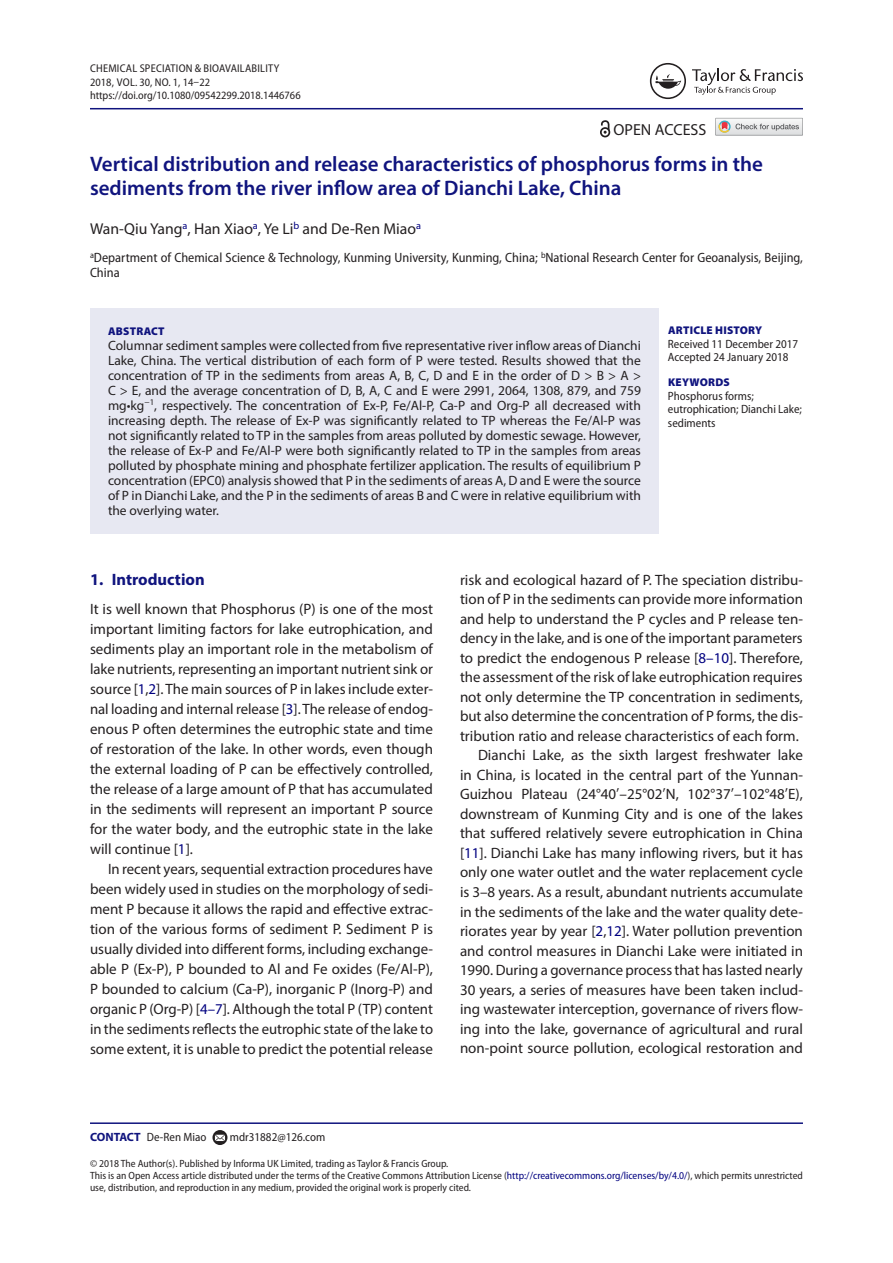
<style>
.page{position:relative;width:893px;height:1263px;background:#fff}
.page>*{position:absolute;margin:0;border:0;box-sizing:border-box;transform-origin:0 0}
.t1{font:600 21px/24px "Myriad Pro";color:#10147e}
.t2{font:700 16.5px "Myriad Pro";color:#10147e}
.t3{font:16.05px "Myriad Pro";color:#231f20}
.t4{font:15.75px "Myriad Pro";color:#231f20}
.t5{font:15px/19.5px "Myriad Pro";color:#231f20;text-align:justify}
.t6{font:13.5px/15px "Myriad Pro";color:#231f20;text-align:justify}
.t7{font:semi-condensed 13.5px/15px "Myriad Pro";color:#231f20}
.t8{font:semi-condensed 12px/13.5px "Myriad Pro";color:#231f20}
.t9{font:semi-condensed 11.25px/13.5px "Myriad Pro";color:#231f20}
.t10{font:semi-condensed 11.25px/13.5px "Myriad Pro";letter-spacing:.02em;color:#231f20}
.t11{font:900 11.25px "Myriad Pro";letter-spacing:.02em;color:#10147e}
.t12{font:semi-condensed 10.5px/12px "Myriad Pro";color:#231f20}
.s1{color:#000080}
.s2{font-family:"Arial Unicode MS"}
.s3{font-weight:700;font-stretch:normal;color:#10147e}
</style>
<div class="page">
<hr style="left:90px;top:108px;width:713px;height:1px;background:#10147e">
<div style="left:90px;top:308px;width:569px;height:225px;background:#e7e8f2"></div>
<hr style="left:90px;top:1122px;width:713px;height:2px;background:#10147e">
<svg style="left:212px;top:1130px;width:15px;height:15px"></svg>
<svg style="left:215px;top:1135px;width:10px;height:6px"></svg>
<svg style="left:692px;top:69px;width:111px;height:26px"></svg>
<svg style="left:650px;top:63px;width:36px;height:36px"></svg>
<svg style="left:600px;top:120px;width:10px;height:17px"></svg>
<svg style="left:715px;top:118px;width:88px;height:17px"></svg>
<p class="t10" style="left:90px;top:62px;width:191px">Chemical Speciation &amp; Bioavailability<br>VOL</p>
<p class="t9" style="left:90px;top:75px;width:212px;text-indent:45px">. 30, NO . 1, 14–22 https://doi.org/10.1080/09542299.2018.1446766</p>
<p class="t3" style="left:614px;top:120px;width:94px">OPEN ACCESS</p>
<h1 class="t1" style="left:90px;top:151px;width:675px">Vertical distribution and release characteristics of phosphorus forms in the sediments from the river inflow area of Dianchi Lake, China</h1>
<p class="t4" style="left:90px;top:219px;width:333px">Wan-Qiu Yang<sup>a</sup>, Han Xiao<sup>a</sup>, Ye Li<sup>b</sup> and De-Ren Miao<sup>a</sup></p>
<p class="t7" style="left:90px;top:250px;width:714px"><sup>a</sup>Department of Chemical Science &amp; Technology, Kunming University, Kunming, China; <sup>b</sup>National Research Center for Geoanalysis, Beijing,<br>China</p>
<p class="t11" style="left:108px;top:324px;width:58px">ABSTRACT</p>
<p class="t6" style="left:108px;top:337px;width:535px">Columnar sediment samples were collected from five representative river inflow areas of Dianchi Lake, China. The vertical distribution of each form of P were tested. Results showed that the concentration of TP in the sediments from areas A, B, C, D and E in the order of D &gt; B &gt; A &gt; C &gt; E, and the average concentration of D, B, A, C and E were 2991, 2064, 1308, 879, and 759 mg•kg<sup>−1</sup>, respectively. The concentration of Ex-P, Fe/Al-P, Ca-P and Org-P all decreased with increasing depth. The release of Ex-P was significantly related to TP whereas the Fe/Al-P was not significantly related to TP in the samples from areas polluted by domestic sewage. However, the release of Ex-P and Fe/Al-P were both significantly related to TP in the samples from areas polluted by phosphate mining and phosphate fertilizer application. The results of equilibrium P concentration (EPC0) analysis showed that P in the sediments of areas A, D and E were the source of P in Dianchi Lake, and the P in the sediments of areas B and C were in relative equilibrium with the overlying water.</p>
<p class="t11" style="left:668px;top:324px;width:96px">ARTICLE HISTORY</p>
<p class="t8" style="left:668px;top:337px;width:132px">Received 11 December 2017<br>Accepted 24 January 2018</p>
<p class="t11" style="left:668px;top:376px;width:63px">KEYWORDS</p>
<p class="t8" style="left:668px;top:389px;width:136px">Phosphorus forms; eutrophication; Dianchi Lake; sediments</p>
<p class="t2" style="left:90px;top:568px;width:116px">1. Introduction</p>
<p class="t5" style="left:90px;top:599px;width:345px;line-height:20px">It is well known that Phosphorus (P) is one of the most important limiting factors for lake eutrophication, and sediments play an important role in the metabolism of lake nutrients, representing an important nutrient sink or source [<span class="s1">1</span>,<span class="s1">2</span>]. The main sources of P in lakes include exter&shy;nal loading and internal release [<span class="s1">3</span>]. The release of endog&shy;enous P often determines the eutrophic state and time of restoration of the lake. In other words, even though the external loading of P can be effectively controlled, the release of a large amount of P that has accumulated in the sediments will represent an important P source for the water body, and the eutrophic state in the lake will continue [<span class="s1">1</span>].</p>
<p class="t5" style="left:90px;top:859px;width:345px;line-height:20px;text-indent:18px">In recent years, sequential extraction procedures have been widely used in studies on the morphology of sedi&shy;ment P because it allows the rapid and effective extrac&shy;tion of the various forms of sediment P. Sediment P is usually divided into different forms, including exchange&shy;able P (Ex-P), P bounded to Al and Fe oxides (Fe/Al-P), P bounded to calcium (Ca-P), inorganic P (Inorg-P) and organic P (Org-P) [<span class="s1">4–7</span>]. Although the total P (TP) content in the sediments reflects the eutrophic state of the lake to some extent, it is unable to predict the potential release</p>
<p class="t5" style="left:460px;top:570px;width:345px;text-align:right">risk and ecological hazard of P. The speciation distribu&shy;tion of P in the sediments can provide more information and help to understand the P cycles and P release ten&shy;dency in the lake, and is one of the important parameters to predict the endogenous P release [<span class="s1">8–10</span>]. Therefore, the assessment of the risk of lake eutrophication requires not only determine the TP concentration in sediments, but also determine the concentration of P forms, the dis&shy;tribution ratio and release characteristics of each form.<br>Dianchi Lake, as the sixth largest freshwater lake<br>in China, is located in the central part of the Yunnan-Guizhou Plateau (24°40<span class="s2">′</span>–25°02<span class="s2">′</span>N, 102°37<span class="s2">′</span>–102°48<span class="s2">′</span>E), downstream of Kunming City and is one of the lakes that suffered relatively severe eutrophication in China [<span class="s1">11</span>]. Dianchi Lake has many inflowing rivers, but it has only one water outlet and the water replacement cycle is 3–8 years. As a result, abundant nutrients accumulate in the sediments of the lake and the water quality dete&shy;riorates year by year [<span class="s1">2</span>,<span class="s1">12</span>]. Water pollution prevention and control measures in Dianchi Lake were initiated in 1990. During a governance process that has lasted nearly 30 years, a series of measures have been taken includ&shy;ing wastewater interception, governance of rivers flow&shy;ing into the lake, governance of agricultural and rural non-point source pollution, ecological restoration and</p>
<p class="t8" style="left:90px;top:1130px;width:118px"><span class="s3">CONTACT</span> De-Ren Miao</p>
<p class="t8" style="left:230px;top:1130px;width:97px">mdr31882@126.com</p>
<p class="t12" style="left:90px;top:1158px;width:714px">© 2018 The Author(s). Published by Informa UK Limited, trading as Taylor &amp; Francis Group.<br>This is an Open Access article distributed under the terms of the Creative Commons Attribution License (<span class="s1">http://creativecommons.org/licenses/by/4.0/</span>), which permits unrestricted use, distribution, and reproduction in any medium, provided the original work is properly cited.</p>
</div>
